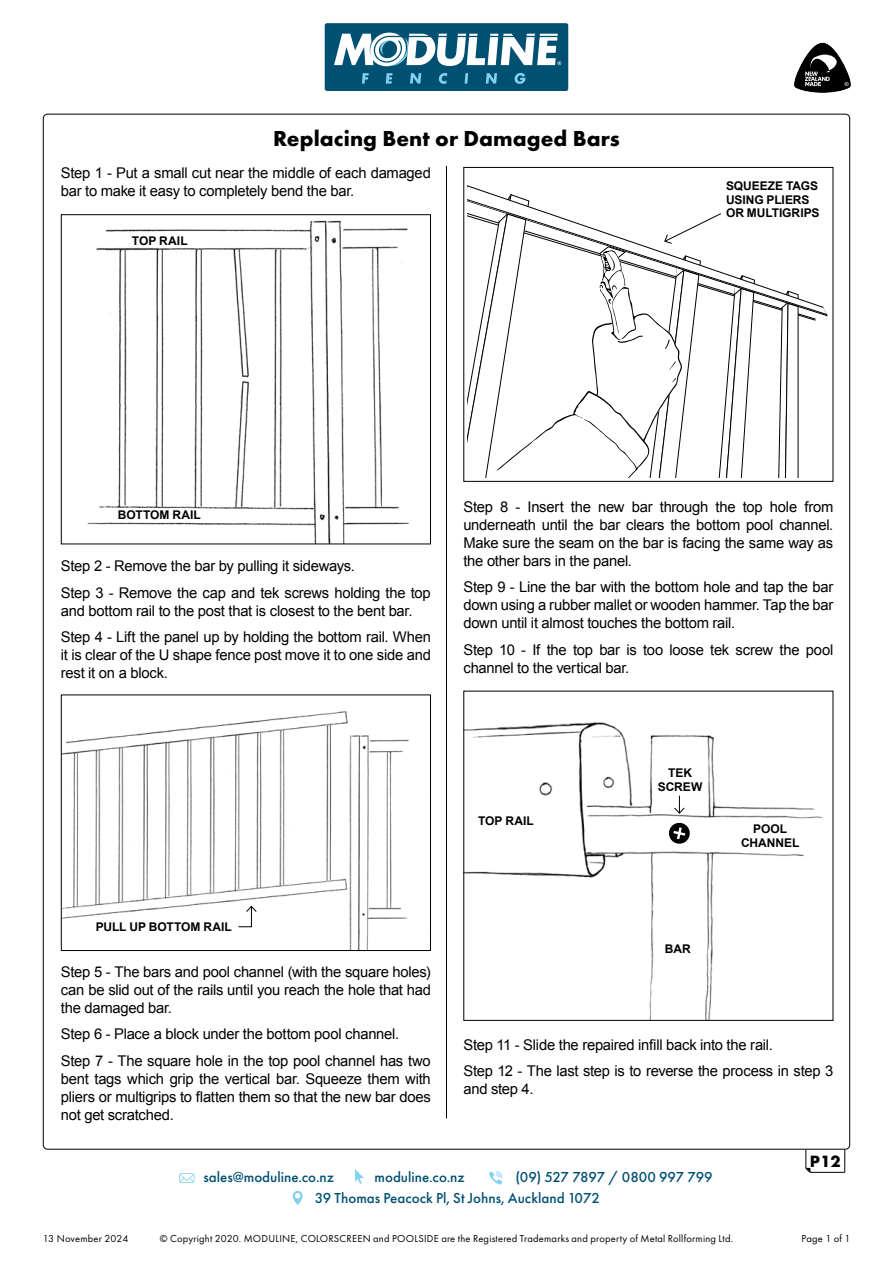
<style>
.page{position:relative;width:893px;height:1263px;background:#fff}
.page>*{position:absolute;margin:0;border:0;box-sizing:border-box;transform-origin:0 0}
.t1{font:700 22.5px "Futura PT";letter-spacing:.005em;color:#000}
.t2{font:900 21px "Arial";letter-spacing:.005em;color:#000}
.t3{font:500 15px "Futura PT";color:#005072}
.t4{font:700 15px "Futura";color:#000}
.t5{font:14.85px/18px "Arial";letter-spacing:-.015em;color:#000}
.t6{font:700 12px/13.5px "Arial";letter-spacing:-.005em;color:#000;text-align:center}
.t7{font:10.5px "Futura PT";letter-spacing:.02em;color:#000}
.s1{font-family:"Futura PT";font-weight:700;font-size:22.5px}
</style>
<div class="page">
<svg style="left:293px;top:1191px;width:10px;height:14px"></svg>
<svg style="left:179px;top:1173px;width:15px;height:10px"></svg>
<svg style="left:355px;top:1169px;width:9px;height:15px"></svg>
<svg style="left:489px;top:1171px;width:13px;height:13px"></svg>
<svg style="left:805px;top:1149px;width:40px;height:24px"></svg>
<div style="left:325px;top:23px;width:243px;height:68px;background:#005072;border-radius:2px"></div>
<svg style="left:362px;top:73px;width:164px;height:11px"></svg>
<svg style="left:334px;top:33px;width:227px;height:33px"></svg>
<hr style="left:446px;top:166px;width:1px;height:952px;background:#000">
<svg style="left:794px;top:42px;width:57px;height:51px"></svg>
<img style="left:87px;top:220px;width:322px;height:322px">
<div style="left:61px;top:214px;width:370px;height:330px;border:1px solid #000"></div>
<img style="left:63px;top:711px;width:346px;height:238px">
<div style="left:61px;top:694px;width:370px;height:257px;border:1px solid #000"></div>
<svg style="left:238px;top:905px;width:19px;height:22px"></svg>
<div style="left:463px;top:167px;width:370px;height:315px;border:1px solid #000"></div>
<img style="left:465px;top:722px;width:358px;height:297px">
<svg style="left:668px;top:822px;width:23px;height:23px"></svg>
<svg style="left:673px;top:796px;width:12px;height:18px"></svg>
<svg style="left:468px;top:194px;width:347px;height:284px"></svg>
<h2 class="t2" style="left:256px;top:124px;width:365px">Replacing Bent or<span class="s1">Damaged Bars</span></h2>
<h1 class="t1" style="left:273px;top:124px;width:187px">Replacing Bent or</h1>
<h2 class="t2" style="left:469px;top:124px;width:169px">Damaged Bars</h2>
<p class="t5" style="left:59px;top:164px;width:371px">Step -1 Put a small cut near the middle of each damaged bar to make it easy to completely bend the bar.</p>
<p class="t6" style="left:130px;top:234px;width:57px">TOP RAIL</p>
<p class="t6" style="left:132px;top:234px;width:57px">TOP RAIL</p>
<p class="t6" style="left:726px;top:180px;width:95px;text-align:left">SQUEEZE TAGS<br>USING PLIERS<br>OR MULTIGRIPS</p>
<p class="t6" style="left:727px;top:180px;width:95px;text-align:left">SQUEEZE TAGS<br>USING PLIERS<br>OR MULTIGRIPS</p>
<p class="t6" style="left:116px;top:509px;width:84px">BOTTOM RAIL</p>
<p class="t6" style="left:118px;top:509px;width:84px">BOTTOM RAIL</p>
<p class="t5" style="left:59px;top:553px;width:371px;line-height:26.5px">Step -2 Remove the bar by pulling it sideways.<br>Step -3 Remove the cap and tek screws holding the top</p>
<p class="t5" style="left:59px;top:597px;width:371px;line-height:26.5px">and bottom rail to the post that is closest to the bent bar.<br>Step -4 Lift the panel up by holding the bottom rail. When</p>
<p class="t5" style="left:59px;top:646px;width:371px">isit clear of the U shape fence post move toit one side and rest it on a block.</p>
<p class="t5" style="left:463px;top:498px;width:371px">Step<br>underneath until the bar clears the bottom pool channel.<br>Make sure the seam on the bar is facing the same way as the other bars in the panel.</p>
<p class="t5" style="left:463px;top:578px;width:371px;text-align:justify">Step -9 Line the bar with the bottom hole and tap the bar down using a rubber mallet or wooden hammer. Tap the bar down until it almost touches the bottom rail.</p>
<p class="t5" style="left:463px;top:640px;width:371px">Step 10 - If the top bar is too loose tek screw the pool channel to the vertical bar.</p>
<p class="t5" style="left:804px;top:498px;width:30px">from</p>
<p class="t5" style="left:500px;top:498px;width:22px">-8</p>
<p class="t5" style="left:527px;top:498px;width:38px">Insert</p>
<p class="t5" style="left:571px;top:498px;width:22px">the</p>
<p class="t5" style="left:632px;top:498px;width:22px">bar</p>
<p class="t5" style="left:660px;top:498px;width:50px">through</p>
<p class="t5" style="left:716px;top:498px;width:22px">the</p>
<p class="t5" style="left:770px;top:498px;width:29px">hole</p>
<p class="t5" style="left:743px;top:498px;width:21px">top</p>
<p class="t5" style="left:598px;top:498px;width:28px">new</p>
<p class="t6" style="left:94px;top:920px;width:138px">PULL UP BOTTOM RAIL</p>
<p class="t6" style="left:96px;top:920px;width:138px">PULL UP BOTTOM RAIL</p>
<p class="t5" style="left:59px;top:962px;width:372px;text-align:justify">Step -5 The bars and pool channel (with the square holes( can be slid out of the rails until you reach the hole that had the damaged bar.</p>
<p class="t5" style="left:59px;top:1021px;width:371px;line-height:26.5px">Step -6 Place a block under the bottom pool channel.<br>Step -7 The square hole in the top pool channel has two</p>
<p class="t5" style="left:59px;top:1069px;width:371px;text-align:justify">bent tags which grip the vertical bar. Squeeze them with pliers or multigrips to flatten them so that the new bar does not get scratched.</p>
<p class="t6" style="left:478px;top:814px;width:57px">TOP RAIL</p>
<p class="t6" style="left:480px;top:814px;width:57px">TOP RAIL</p>
<p class="t6" style="left:658px;top:766px;width:46px">TEK<br>SCREW</p>
<p class="t6" style="left:659px;top:766px;width:46px">TEK<br>SCREW</p>
<p class="t6" style="left:741px;top:822px;width:60px">POOL<br>CHANNEL</p>
<p class="t6" style="left:742px;top:822px;width:60px">POOL<br>CHANNEL</p>
<p class="t6" style="left:665px;top:942px;width:27px">BAR</p>
<p class="t6" style="left:666px;top:942px;width:27px">BAR</p>
<p class="t5" style="left:463px;top:1031px;width:371px;line-height:26.5px">Step 11 - Slide the repaired infill back into the rail.<br>Step 12 - The last step is to reverse the process in step 3</p>
<p class="t5" style="left:463px;top:1080px;width:72px">and step 4.</p>
<p class="t4" style="left:810px;top:1150px;width:32px">P12</p>
<p class="t3" style="left:203px;top:1168px;width:132px">sales@moduline.co.nz</p>
<p class="t3" style="left:375px;top:1168px;width:92px">moduline.co.nz</p>
<p class="t3" style="left:515px;top:1168px;width:199px">)09( 527 7897 / 0800 997 799</p>
<p class="t7" style="left:43px;top:1232px;width:87px">13 November 2024</p>
<p class="t3" style="left:315px;top:1189px;width:287px">39 Thomas Peacock Pl, St Johns, Auckland 1072</p>
<p class="t7" style="left:160px;top:1232px;width:575px">© Copyright 2020. MODULINE, COLORSCREEN and POOLSIDE are the Registered Trademarks and property of Metal Rollforming Ltd.</p>
<p class="t7" style="left:802px;top:1232px;width:50px">Page 1 of 1</p>
</div>
